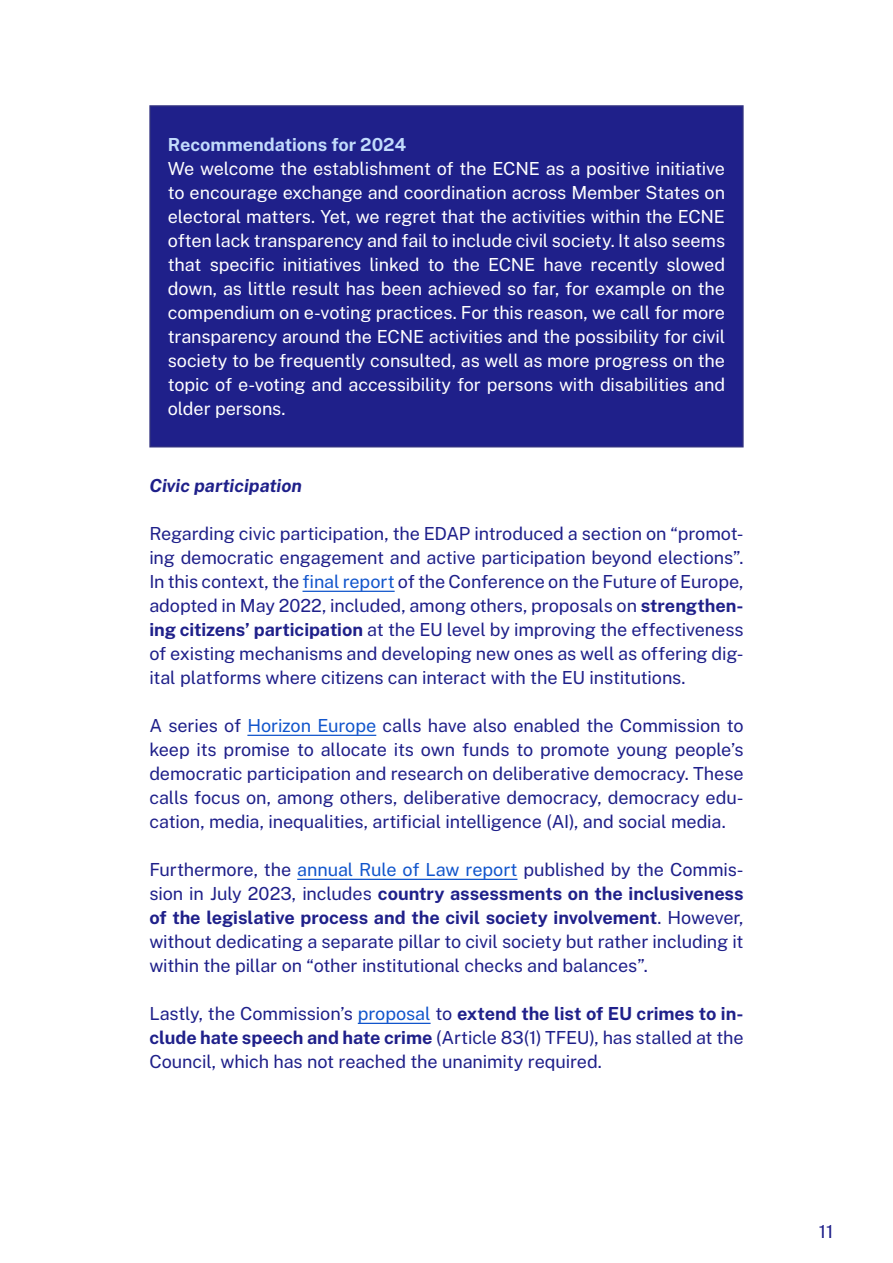
<style>
.page{position:relative;width:893px;height:1263px;background:#fff}
.page>*{position:absolute;margin:0;border:0;box-sizing:border-box;transform-origin:0 0}
.t1{font:18px/24px "Public Sans";letter-spacing:-.01em;color:#1f208a;text-align:justify}
.t2{font:18px/24px "Public Sans";letter-spacing:-.005em;color:#fff;text-align:justify}
.t3{font:700 18px "Public Sans";color:#c2dbfc}
.t4{font:italic 700 18px "Public Sans";color:#1f208a}
.s1{color:#15c}
.s2{font-weight:700}
</style>
<div class="page">
<hr style="left:302px;top:591px;width:93px;height:1px;background:#15c">
<hr style="left:247px;top:735px;width:129px;height:1px;background:#15c">
<hr style="left:297px;top:879px;width:220px;height:1px;background:#15c">
<hr style="left:358px;top:1023px;width:73px;height:1px;background:#15c">
<div style="left:150px;top:106px;width:593px;height:341px;background:#1f208a"></div>
<div style="left:149px;top:105px;width:595px;height:342px;border:2px solid #2f2f80"></div>
<p class="t3" style="left:168px;top:132px;width:240px">Recommendations for 2024</p>
<p class="t2" style="left:168px;top:156px;width:559px">We welcome the establishment of the ECNE as a positive initiative to encourage exchange and coordination across Member States on electoral matters. Yet, we regret that the activities within the ECNE often lack transparency and fail to include civil society. It also seems that specific initiatives linked to the ECNE have recently slowed down, as little result has been achieved so far, for example on the compendium on e-voting practices. For this reason, we call for more transparency around the ECNE activities and the possibility for civil society to be frequently consulted, as well as more progress on the topic of e-voting and accessibility for persons with disabilities and older persons.</p>
<p class="t4" style="left:149px;top:474px;width:154px">Civic participation</p>
<p class="t1" style="left:149px;top:521px;width:596px">Regarding civic participation, the EDAP introduced a section on “promot&shy;ing democratic engagement and active participation beyond elections”.<br>In this context, the <span class="s1">final report</span> of the Conference on the Future of Europe, adopted in May 2022, included, among others, proposals on <span class="s2">strengthen&shy;ing citizens’ participation</span> at the EU level by improving the effectiveness of existing mechanisms and developing new ones as well as offering dig&shy;ital platforms where citizens can interact with the EU institutions.</p>
<p class="t1" style="left:149px;top:713px;width:596px">A series of <span class="s1">Horizon Europe</span> calls have also enabled the Commission to keep its promise to allocate its own funds to promote young people’s democratic participation and research on deliberative democracy. These calls focus on, among others, deliberative democracy, democracy edu&shy;cation, media, inequalities, artificial intelligence (AI), and social media.</p>
<p class="t1" style="left:149px;top:857px;width:596px">Furthermore, the <span class="s1">annual Rule of Law report</span> published by the Commis&shy;sion in July 2023, includes <span class="s2">country assessments on the inclusiveness of the legislative process and the civil society involvement</span>. However, without dedicating a separate pillar to civil society but rather including it within the pillar on “other institutional checks and balances”.</p>
<p class="t1" style="left:149px;top:1001px;width:596px">Lastly, the Commission’s <span class="s1">proposal</span> to <span class="s2">extend the list of EU crimes to in&shy;clude hate speech and hate crime</span> (Article 83(1) TFEU), has stalled at the Council, which has not reached the unanimity required.</p>
<p class="t1" style="left:819px;top:1218px;width:16px">11</p>
</div>
